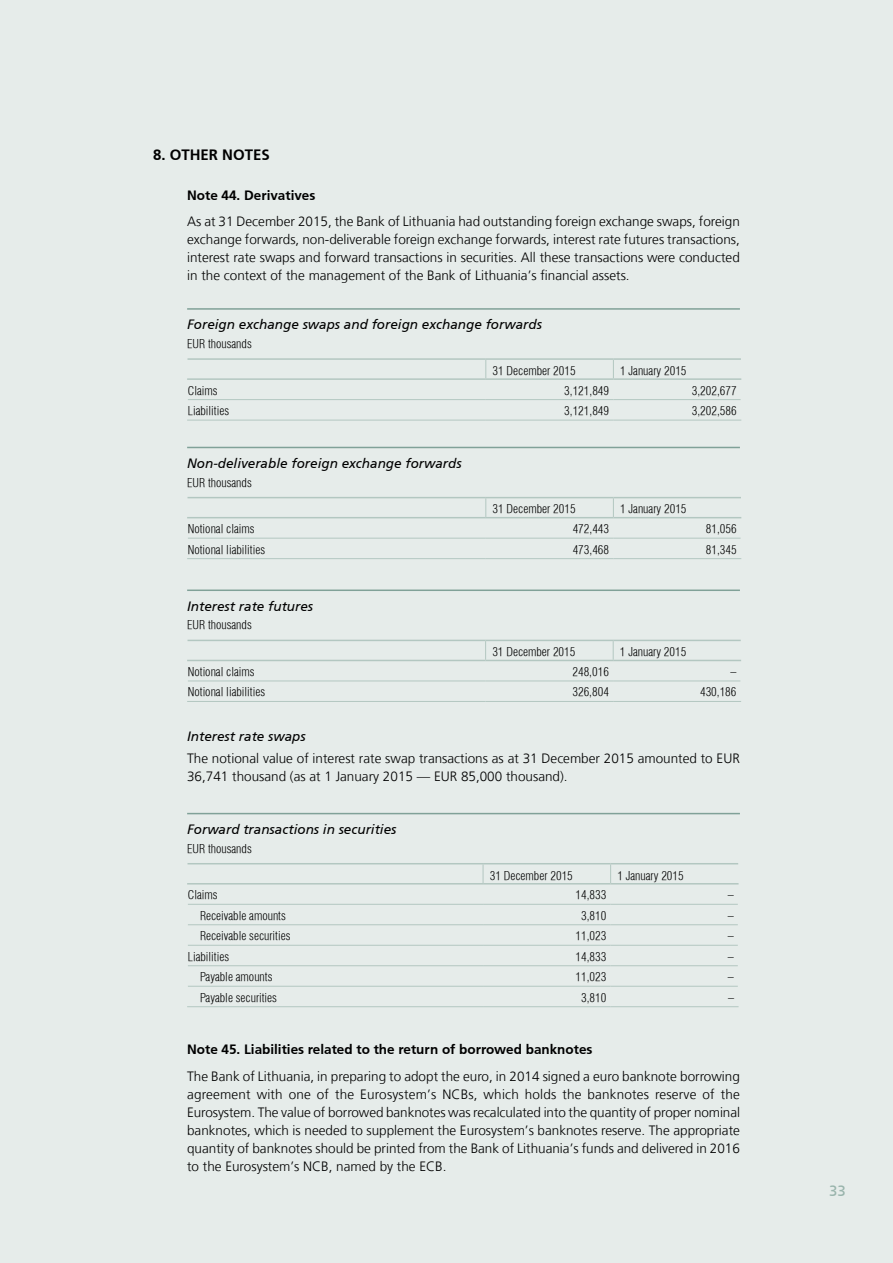
<style>
.page{position:relative;width:893px;height:1263px;background:#e6ecea}
.page>*{position:absolute;margin:0;border:0;box-sizing:border-box;transform-origin:0 0}
.t1{font:700 15px "Frutiger LT";color:#000}
.t2{font:15px "Frutiger LT";color:#99b4ac}
.t3{font:300 13.5px/18px "Frutiger LT";color:#000;text-align:justify}
.t4{font:italic 13.5px "Frutiger LT";color:#000}
.t5{font:700 13.5px "Frutiger LT";color:#000}
.t6{font:300 condensed 12px "Helvetica LT";color:#000}
</style>
<div class="page">
<hr style="left:187px;top:308px;width:553px;height:2px;background:#80a198">
<hr style="left:187px;top:447px;width:553px;height:1px;background:#80a198">
<hr style="left:187px;top:589px;width:553px;height:2px;background:#80a198">
<hr style="left:187px;top:813px;width:553px;height:1px;background:#80a198">
<svg style="left:485px;top:360px;width:1px;height:18px"></svg>
<svg style="left:613px;top:360px;width:1px;height:18px"></svg>
<hr style="left:188px;top:399px;width:298px;height:1px;background:#b3c7c1">
<hr style="left:486px;top:399px;width:127px;height:1px;background:#b3c7c1">
<hr style="left:613px;top:399px;width:128px;height:1px;background:#b3c7c1">
<hr style="left:187px;top:420px;width:299px;height:1px;background:#b3c7c1">
<hr style="left:486px;top:420px;width:127px;height:1px;background:#b3c7c1">
<hr style="left:613px;top:420px;width:128px;height:1px;background:#b3c7c1">
<hr style="left:188px;top:358px;width:298px;height:2px;background:#b3c7c1">
<hr style="left:486px;top:358px;width:127px;height:2px;background:#b3c7c1">
<hr style="left:613px;top:358px;width:128px;height:2px;background:#b3c7c1">
<hr style="left:187px;top:378px;width:299px;height:2px;background:#b3c7c1">
<hr style="left:486px;top:378px;width:127px;height:2px;background:#b3c7c1">
<hr style="left:613px;top:378px;width:128px;height:2px;background:#b3c7c1">
<svg style="left:485px;top:498px;width:1px;height:19px"></svg>
<svg style="left:613px;top:498px;width:1px;height:19px"></svg>
<hr style="left:188px;top:538px;width:298px;height:1px;background:#b3c7c1">
<hr style="left:486px;top:538px;width:127px;height:1px;background:#b3c7c1">
<hr style="left:613px;top:538px;width:128px;height:1px;background:#b3c7c1">
<hr style="left:187px;top:558px;width:299px;height:1px;background:#b3c7c1">
<hr style="left:486px;top:558px;width:127px;height:1px;background:#b3c7c1">
<hr style="left:613px;top:558px;width:128px;height:1px;background:#b3c7c1">
<hr style="left:188px;top:497px;width:298px;height:1px;background:#b3c7c1">
<hr style="left:486px;top:497px;width:127px;height:1px;background:#b3c7c1">
<hr style="left:613px;top:497px;width:128px;height:1px;background:#b3c7c1">
<hr style="left:187px;top:517px;width:299px;height:1px;background:#b3c7c1">
<hr style="left:486px;top:517px;width:127px;height:1px;background:#b3c7c1">
<hr style="left:613px;top:517px;width:128px;height:1px;background:#b3c7c1">
<svg style="left:485px;top:641px;width:1px;height:19px"></svg>
<svg style="left:613px;top:641px;width:1px;height:19px"></svg>
<hr style="left:188px;top:681px;width:298px;height:1px;background:#b3c7c1">
<hr style="left:486px;top:681px;width:127px;height:1px;background:#b3c7c1">
<hr style="left:613px;top:681px;width:127px;height:1px;background:#b3c7c1">
<hr style="left:187px;top:701px;width:299px;height:1px;background:#b3c7c1">
<hr style="left:486px;top:701px;width:127px;height:1px;background:#b3c7c1">
<hr style="left:613px;top:701px;width:128px;height:1px;background:#b3c7c1">
<hr style="left:188px;top:640px;width:298px;height:1px;background:#b3c7c1">
<hr style="left:486px;top:640px;width:127px;height:1px;background:#b3c7c1">
<hr style="left:613px;top:640px;width:128px;height:1px;background:#b3c7c1">
<hr style="left:187px;top:660px;width:299px;height:1px;background:#b3c7c1">
<hr style="left:486px;top:660px;width:127px;height:1px;background:#b3c7c1">
<hr style="left:613px;top:660px;width:128px;height:1px;background:#b3c7c1">
<svg style="left:483px;top:864px;width:1px;height:19px"></svg>
<svg style="left:610px;top:864px;width:1px;height:19px"></svg>
<hr style="left:188px;top:904px;width:295px;height:1px;background:#b3c7c1">
<hr style="left:483px;top:904px;width:128px;height:1px;background:#b3c7c1">
<hr style="left:611px;top:904px;width:127px;height:1px;background:#b3c7c1">
<hr style="left:188px;top:924px;width:295px;height:1px;background:#b3c7c1">
<hr style="left:483px;top:924px;width:128px;height:1px;background:#b3c7c1">
<hr style="left:611px;top:924px;width:127px;height:1px;background:#b3c7c1">
<hr style="left:188px;top:945px;width:295px;height:1px;background:#b3c7c1">
<hr style="left:483px;top:945px;width:128px;height:1px;background:#b3c7c1">
<hr style="left:611px;top:945px;width:127px;height:1px;background:#b3c7c1">
<hr style="left:188px;top:965px;width:295px;height:1px;background:#b3c7c1">
<hr style="left:483px;top:965px;width:128px;height:1px;background:#b3c7c1">
<hr style="left:611px;top:965px;width:127px;height:1px;background:#b3c7c1">
<hr style="left:188px;top:986px;width:295px;height:1px;background:#b3c7c1">
<hr style="left:483px;top:986px;width:128px;height:1px;background:#b3c7c1">
<hr style="left:611px;top:986px;width:127px;height:1px;background:#b3c7c1">
<hr style="left:187px;top:1006px;width:296px;height:1px;background:#b3c7c1">
<hr style="left:483px;top:1006px;width:128px;height:1px;background:#b3c7c1">
<hr style="left:611px;top:1006px;width:128px;height:1px;background:#b3c7c1">
<hr style="left:188px;top:863px;width:295px;height:1px;background:#b3c7c1">
<hr style="left:483px;top:863px;width:128px;height:1px;background:#b3c7c1">
<hr style="left:611px;top:863px;width:127px;height:1px;background:#b3c7c1">
<hr style="left:187px;top:883px;width:296px;height:1px;background:#b3c7c1">
<hr style="left:483px;top:883px;width:128px;height:1px;background:#b3c7c1">
<hr style="left:611px;top:883px;width:128px;height:1px;background:#b3c7c1">
<p class="t1" style="left:153px;top:145px;width:118px">8. OTHER NOTES</p>
<p class="t5" style="left:187px;top:186px;width:130px">Note 44. Derivatives</p>
<p class="t3" style="left:187px;top:213px;width:554px">As at 31 December 2015, the Bank of Lithuania had outstanding foreign exchange swaps, foreign exchange forwards, non-deliverable foreign exchange forwards, interest rate futures transactions, interest rate swaps and forward transactions in securities. All these transactions were conducted in the context of the management of the Bank of Lithuania’s financial assets.</p>
<p class="t4" style="left:187px;top:316px;width:356px">Foreign exchange swaps and foreign exchange forwards</p>
<p class="t6" style="left:187px;top:336px;width:66px">EUR thousands</p>
<p class="t6" style="left:493px;top:363px;width:85px">31 December 2015</p>
<p class="t6" style="left:620px;top:363px;width:68px">1 January 2015</p>
<p class="t6" style="left:188px;top:382px;width:31px">Claims</p>
<p class="t6" style="left:564px;top:382px;width:46px">3,121,849</p>
<p class="t6" style="left:692px;top:382px;width:46px">3,202,677</p>
<p class="t6" style="left:188px;top:403px;width:43px">Liabilities</p>
<p class="t6" style="left:564px;top:403px;width:46px">3,121,849</p>
<p class="t6" style="left:692px;top:403px;width:46px">3,202,586</p>
<p class="t4" style="left:187px;top:454px;width:276px">Non-deliverable foreign exchange forwards</p>
<p class="t6" style="left:187px;top:474px;width:66px">EUR thousands</p>
<p class="t6" style="left:493px;top:501px;width:85px">31 December 2015</p>
<p class="t6" style="left:620px;top:501px;width:68px">1 January 2015</p>
<p class="t6" style="left:188px;top:521px;width:68px">Notional claims</p>
<p class="t6" style="left:573px;top:521px;width:38px">472,443</p>
<p class="t6" style="left:706px;top:521px;width:32px">81,056</p>
<p class="t6" style="left:188px;top:541px;width:79px">Notional liabilities</p>
<p class="t6" style="left:573px;top:541px;width:38px">473,468</p>
<p class="t6" style="left:706px;top:541px;width:32px">81,345</p>
<p class="t4" style="left:187px;top:597px;width:128px">Interest rate futures</p>
<p class="t6" style="left:187px;top:617px;width:66px">EUR thousands</p>
<p class="t6" style="left:492px;top:644px;width:85px">31 December 2015</p>
<p class="t6" style="left:620px;top:644px;width:68px">1 January 2015</p>
<p class="t6" style="left:188px;top:663px;width:68px">Notional claims</p>
<p class="t6" style="left:572px;top:663px;width:38px">248,016</p>
<p class="t6" style="left:730px;top:663px;width:7px">–</p>
<p class="t6" style="left:188px;top:684px;width:79px">Notional liabilities</p>
<p class="t6" style="left:572px;top:684px;width:38px">326,804</p>
<p class="t6" style="left:700px;top:684px;width:38px">430,186</p>
<p class="t4" style="left:187px;top:727px;width:120px">Interest rate swaps</p>
<p class="t3" style="left:187px;top:749px;width:554px">The notional value of interest rate swap transactions as at 31 December 2015 amounted to EUR<br>36,741 thousand (as at 1 January 2015 — EUR 85,000 thousand).</p>
<p class="t4" style="left:187px;top:821px;width:211px">Forward transactions in securities</p>
<p class="t6" style="left:187px;top:840px;width:66px">EUR thousands</p>
<p class="t6" style="left:490px;top:867px;width:85px">31 December 2015</p>
<p class="t6" style="left:617px;top:867px;width:68px">1 January 2015</p>
<p class="t6" style="left:188px;top:887px;width:31px">Claims</p>
<p class="t6" style="left:576px;top:887px;width:32px">14,833</p>
<p class="t6" style="left:728px;top:887px;width:7px">–</p>
<p class="t6" style="left:200px;top:907px;width:87px">Receivable amounts</p>
<p class="t6" style="left:581px;top:907px;width:27px">3,810</p>
<p class="t6" style="left:728px;top:907px;width:7px">–</p>
<p class="t6" style="left:200px;top:928px;width:92px">Receivable securities</p>
<p class="t6" style="left:576px;top:928px;width:32px">11,023</p>
<p class="t6" style="left:728px;top:928px;width:7px">–</p>
<p class="t6" style="left:188px;top:948px;width:43px">Liabilities</p>
<p class="t6" style="left:576px;top:948px;width:32px">14,833</p>
<p class="t6" style="left:728px;top:948px;width:7px">–</p>
<p class="t6" style="left:200px;top:969px;width:74px">Payable amounts</p>
<p class="t6" style="left:576px;top:969px;width:32px">11,023</p>
<p class="t6" style="left:728px;top:969px;width:7px">–</p>
<p class="t6" style="left:200px;top:989px;width:78px">Payable securities</p>
<p class="t6" style="left:581px;top:989px;width:27px">3,810</p>
<p class="t6" style="left:728px;top:989px;width:7px">–</p>
<p class="t5" style="left:187px;top:1041px;width:407px">Note 45. Liabilities related to the return of borrowed banknotes</p>
<p class="t3" style="left:187px;top:1067px;width:554px">The Bank of Lithuania, in preparing to adopt the euro, in 2014 signed a euro banknote borrowing agreement with one of the Eurosystem’s NCBs, which holds the banknotes reserve of the Eurosystem. The value of borrowed banknotes was recalculated into the quantity of proper nominal banknotes, which is needed to supplement the Eurosystem’s banknotes reserve. The appropriate quantity of banknotes should be printed from the Bank of Lithuania’s funds and delivered in 2016 to the Eurosystem’s NCB, named by the ECB.</p>
<p class="t2" style="left:829px;top:1181px;width:18px">33</p>
</div>
